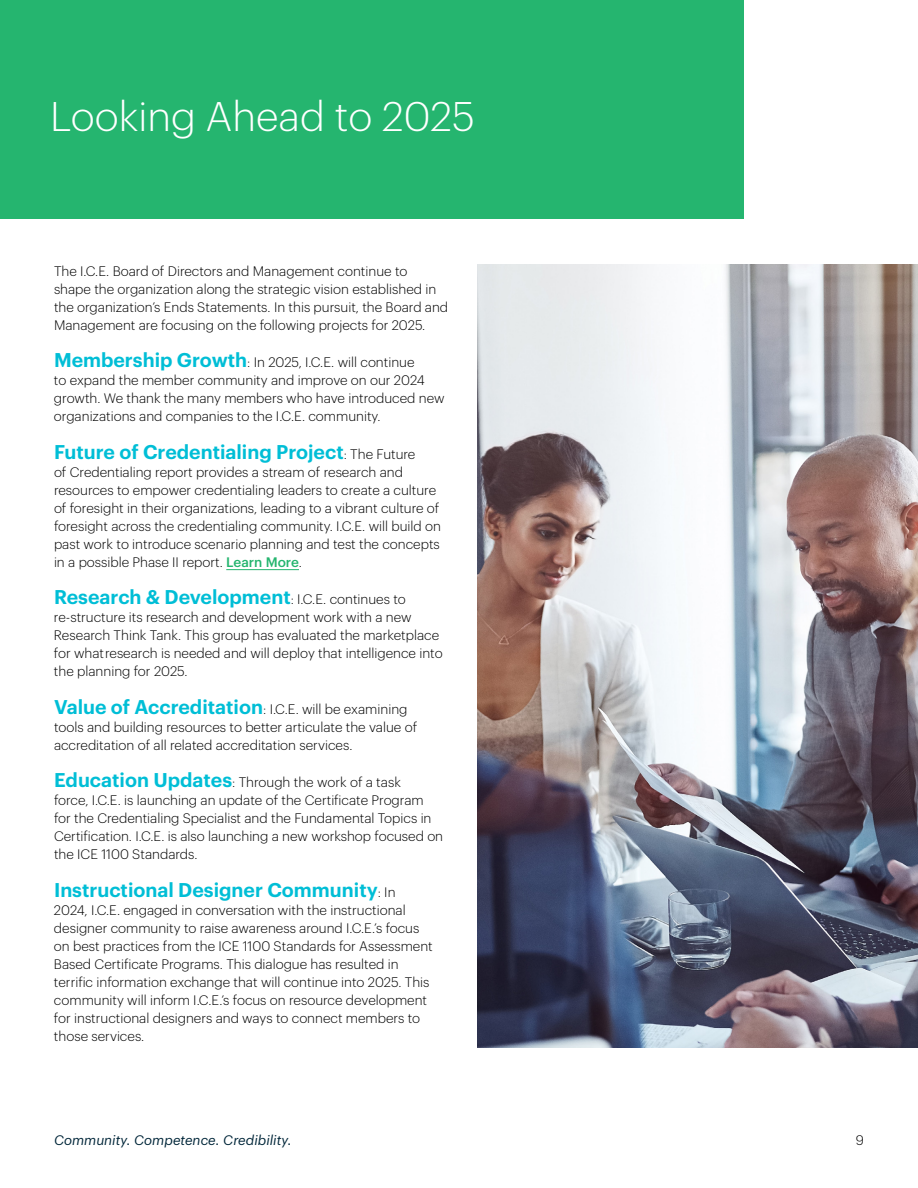
<style>
.page{position:relative;width:918px;height:1188px;background:#fff}
.page>*{position:absolute;margin:0;border:0;box-sizing:border-box;transform-origin:0 0}
.t1{font:300 40.5px "Graphik";color:#fff}
.t2{font:600 19.5px "Graphik";color:#00bed6}
.t3{font:300 13.5px/18px "Graphik";color:#000}
.t4{font:italic 13.5px "Graphik";letter-spacing:.005em;color:#012639}
.s1{font-weight:600;font-size:19.5px;color:#00bed6}
.s2{font-weight:300;font-size:13.5px;color:#000}
.s3{font-weight:500;color:#25b56f}
</style>
<div class="page">
<div style="left:0;top:0;width:744px;height:219px;background:#25b56f"></div>
<hr style="left:226px;top:569px;width:73px;height:1px;background:#25b56f">
<img style="left:477px;top:265px;width:441px;height:783px">
<h1 class="t1" style="left:50px;top:86px;width:426px">Looking Ahead to 2025</h1>
<p class="t3" style="left:54px;top:261px;width:396px">The I.C.E. Board of Directors and Management continue to<br>shape the organization along the strategic vision established in the organization’s Ends Statements. In this pursuit, the Board and Management are focusing on the following projects for 2025.</p>
<p class="t3" style="left:54px;top:352px;width:392px"><span class="s1">Membership Growth</span>: In 2025, I.C.E. will continue<br>to expand the member community and improve on our 2024 growth. We thank the many members who have introduced new organizations and companies to the I.C.E. community.</p>
<h2 class="t2" style="left:54px;top:437px;width:363px">Future of Credentialing Project<span class="s2">: The Future</span></h2>
<p class="t3" style="left:54px;top:462px;width:388px">of Credentialing report provides a stream of research and resources to empower credentialing leaders to create a culture of foresight in their organizations, leading to a vibrant culture of foresight across the credentialing community. I.C.E. will build on past work to introduce scenario planning and test the concepts in a possible Phase II report. <span class="s3">Learn More</span>.</p>
<h2 class="t2" style="left:54px;top:582px;width:353px">Research &amp; Development<span class="s2">: I.C.E. continues to</span></h2>
<p class="t3" style="left:54px;top:607px;width:390px">re-structure its research and development work with a new Research Think Tank. This group has evaluated the marketplace for whatresearch is needed and will deploy that intelligence into the planning for 2025.</p>
<p class="t3" style="left:54px;top:699px;width:365px"><span class="s1">Value of Accreditation</span>: I.C.E. will be examining tools and building resources to better articulate the value of accreditation of all related accreditation services.</p>
<p class="t3" style="left:54px;top:772px;width:391px"><span class="s1">Education Updates</span>: Through the work of a task<br>force, I.C.E. is launching an update of the Certificate Program for the Credentialing Specialist and the Fundamental Topics in Certification. I.C.E. is also launching a new workshop focused on the ICE 1100 Standards.</p>
<h2 class="t2" style="left:54px;top:875px;width:343px">Instructional Designer Community<span class="s2">: In</span></h2>
<p class="t3" style="left:54px;top:900px;width:380px">2024, I.C.E. engaged in conversation with the instructional designer community to raise awareness around I.C.E.’s focus on best practices from the ICE 1100 Standards for Assessment Based Certificate Programs. This dialogue has resulted in terrific information exchange that will continue into 2025. This community will inform I.C.E.’s focus on resource development for instructional designers and ways to connect members to those services.</p>
<p class="t4" style="left:54px;top:1130px;width:239px">Community. Competence. Credibility.</p>
<p class="t3" style="left:856px;top:1130px;width:10px">9</p>
</div>
